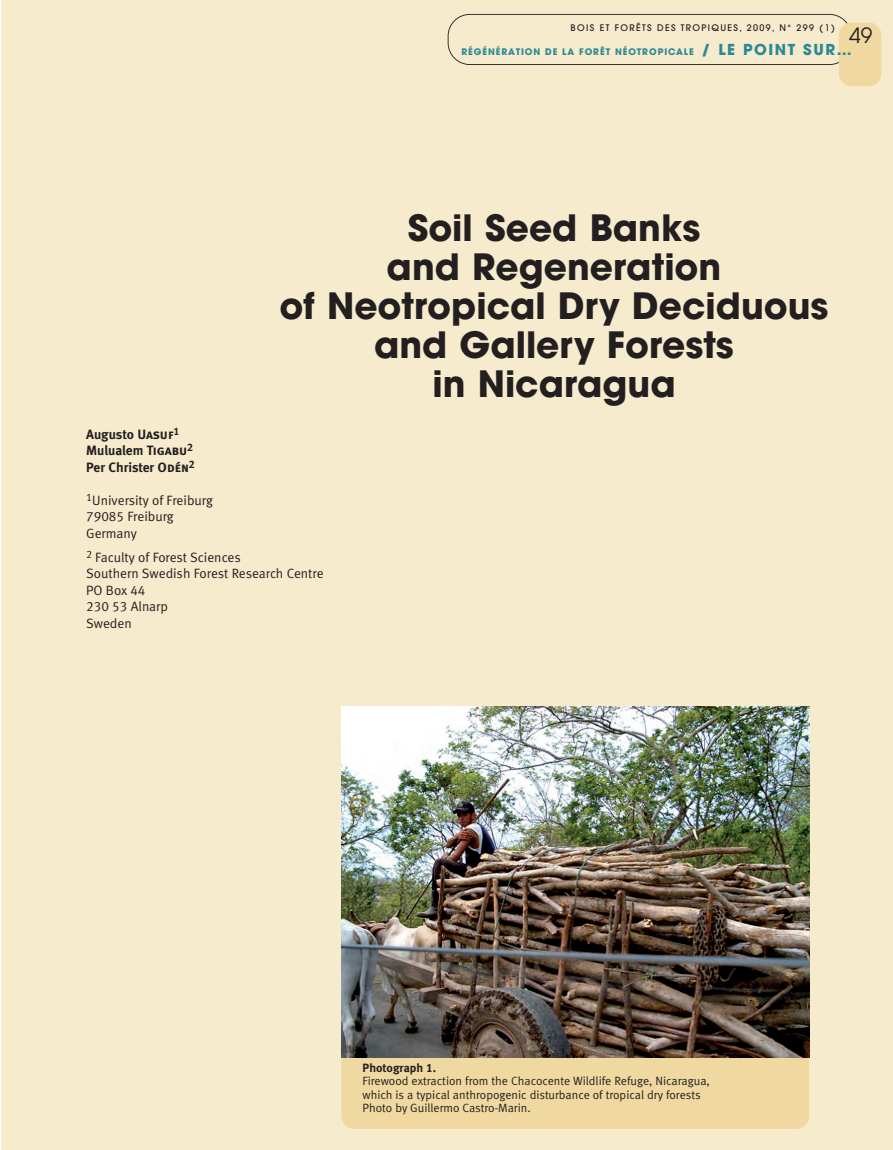
<style>
.page{position:relative;width:893px;height:1150px;background:#fff}
.page>*{position:absolute;margin:0;border:0;box-sizing:border-box;transform-origin:0 0}
.t1{font:700 36px/39px "Avant Garde";color:#231f20;text-align:center}
.t2{font:21px "Avant Garde";color:#231f20}
.t3{font:13.5px/16.5px "Meta Normal LF";color:#231f20}
.t4{font:13.5px/16.5px "Meta Bold LF";letter-spacing:-.005em;color:#231f20}
.t5{font:12px/13.5px "Meta Normal LF";color:#231f20}
.t6{font:12px "Meta Bold LF";color:#231f20}
.t7{font:700 9px "Avant Garde";letter-spacing:.1em;color:#2c8993}
.t8{font:500 9px "Avant Garde";letter-spacing:.15em;color:#231f20}
.s1{font-size:15px}
.s2{font-family:"Meta Bold LF Caps"}
</style>
<div class="page">
<div style="left:1px;top:0;width:892px;height:1149px;background:#f6ebcd"></div>
<svg style="left:448px;top:14px;width:400px;height:51px"></svg>
<div style="left:839px;top:22px;width:42px;height:64px;background:#f0d9a0;border-radius:13px"></div>
<div style="left:341px;top:928px;width:468px;height:200px;background:#f0d9a0;border-radius:13px"></div>
<img style="left:341px;top:706px;width:468px;height:351px">
<p class="t8" style="left:571px;top:22px;width:266px">BOIS ET FORÊTS DES TROPIQUES, 2009, N° 299 (1)</p>
<h2 class="t2" style="left:849px;top:23px;width:25px">49</h2>
<p class="t7" style="left:461px;top:46px;width:392px">RÉGÉNÉRATION DE LA FORÊT NÉOTROPICALE <span class="s1">/ LE POINT SUR…</span></p>
<h1 class="t1" style="left:279px;top:207px;width:551px">Soil Seed Banks<br>and Regeneration<br>of Neotropical Dry Deciduous and Gallery Forests<br>in Nicaragua</h1>
<p class="t4" style="left:86px;top:425px;width:110px">Augusto <span class="s2">Uasuf</span><sup>1<br></sup>Mulualem <span class="s2">Tigabu</span><sup>2<br></sup>Per Christer <span class="s2">Odén</span><sup>2</sup></p>
<p class="t3" style="left:86px;top:491px;width:128px"><sup>1</sup>University of Freiburg<br>79085 Freiburg<br>Germany</p>
<p class="t3" style="left:86px;top:548px;width:239px"><sup>2</sup> Faculty of Forest Sciences<br>Southern Swedish Forest Research Centre<br>PO Box 44<br>230 53 Alnarp<br>Sweden</p>
<p class="t6" style="left:363px;top:1060px;width:75px">Photograph 1.</p>
<p class="t5" style="left:363px;top:1073px;width:349px">Firewood extraction from the Chacocente Wildlife Refuge, Nicaragua, which is a typical anthropogenic disturbance of tropical dry forests<br>Photo by Guillermo Castro-Marin.</p>
</div>
